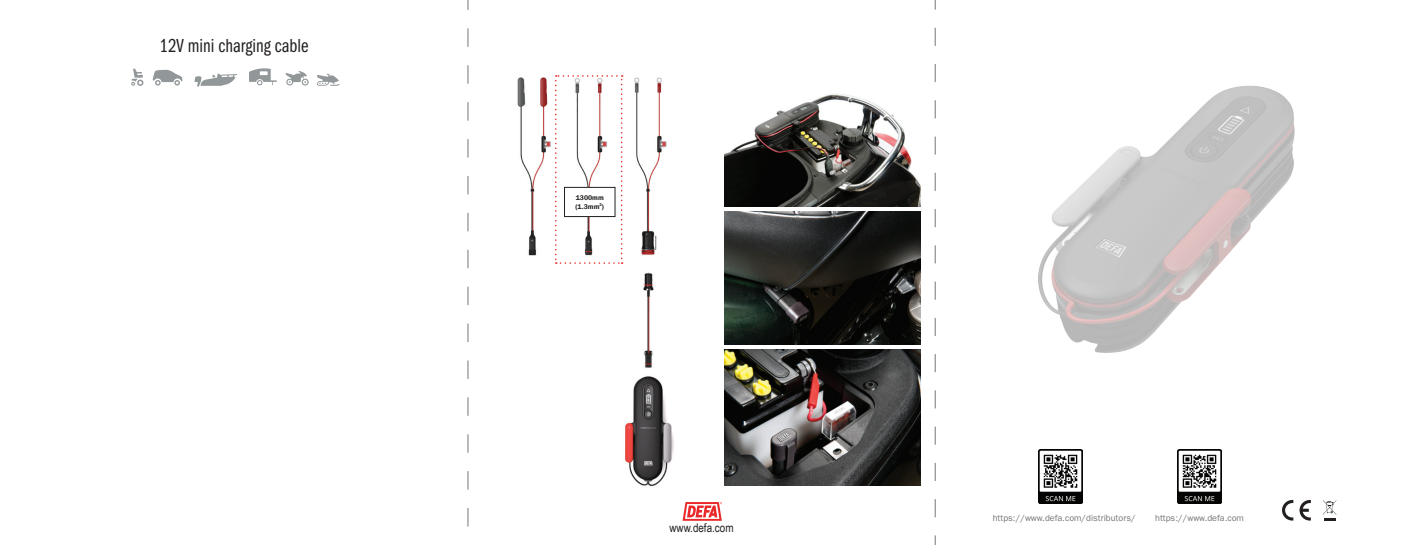
<style>
.page{position:relative;width:1404px;height:545px;background:#fff}
.page>*{position:absolute;margin:0;border:0;box-sizing:border-box;transform-origin:0 0}
.t1{font:19.5px "ITC Franklin Gothic Std Bk Cp";color:#231f20}
.t2{font:12px "Arial Narrow";color:#231f20}
.t3{font:9px "ITC Franklin Gothic Std";color:#757575}
.t4{font:600 7.05px/8.4px "Franklin Gothic";color:#231f20}
</style>
<div class="page">
<svg style="left:467px;top:0;width:1px;height:527px"></svg>
<svg style="left:934px;top:0;width:1px;height:544px"></svg>
<svg style="left:682px;top:502px;width:39px;height:18px"></svg>
<img style="left:725px;top:212px;width:195px;height:133px">
<img style="left:725px;top:349px;width:195px;height:136px">
<img style="left:725px;top:94px;width:195px;height:112px">
<img style="left:517px;top:75px;width:157px;height:411px">
<svg style="left:555px;top:75px;width:67px;height:189px"></svg>
<div style="left:564px;top:267px;width:44px;height:108px;background:#fff"></div>
<svg style="left:194px;top:73px;width:43px;height:14px"></svg>
<svg style="left:153px;top:70px;width:29px;height:15px"></svg>
<svg style="left:131px;top:68px;width:12px;height:18px"></svg>
<svg style="left:285px;top:71px;width:23px;height:14px"></svg>
<svg style="left:316px;top:74px;width:23px;height:12px"></svg>
<svg style="left:249px;top:68px;width:28px;height:17px"></svg>
<img style="left:1038px;top:85px;width:256px;height:268px">
<svg style="left:1322px;top:500px;width:14px;height:20px"></svg>
<svg style="left:1282px;top:500px;width:28px;height:20px"></svg>
<img style="left:1038px;top:449px;width:44px;height:54px">
<img style="left:1177px;top:449px;width:44px;height:54px">
<h1 class="t1" style="left:160px;top:35px;width:150px">12V mini charging cable</h1>
<p class="t4" style="left:575px;top:193px;width:30px">1300mm (1.3mm<sup>2</sup>)</p>
<h2 class="t2" style="left:669px;top:518px;width:65px">www.defa.com</h2>
<p class="t3" style="left:992px;top:512px;width:144px">https://www.defa.com/distributors/</p>
<p class="t3" style="left:1154px;top:512px;width:90px">https://www.defa.com</p>
</div>
